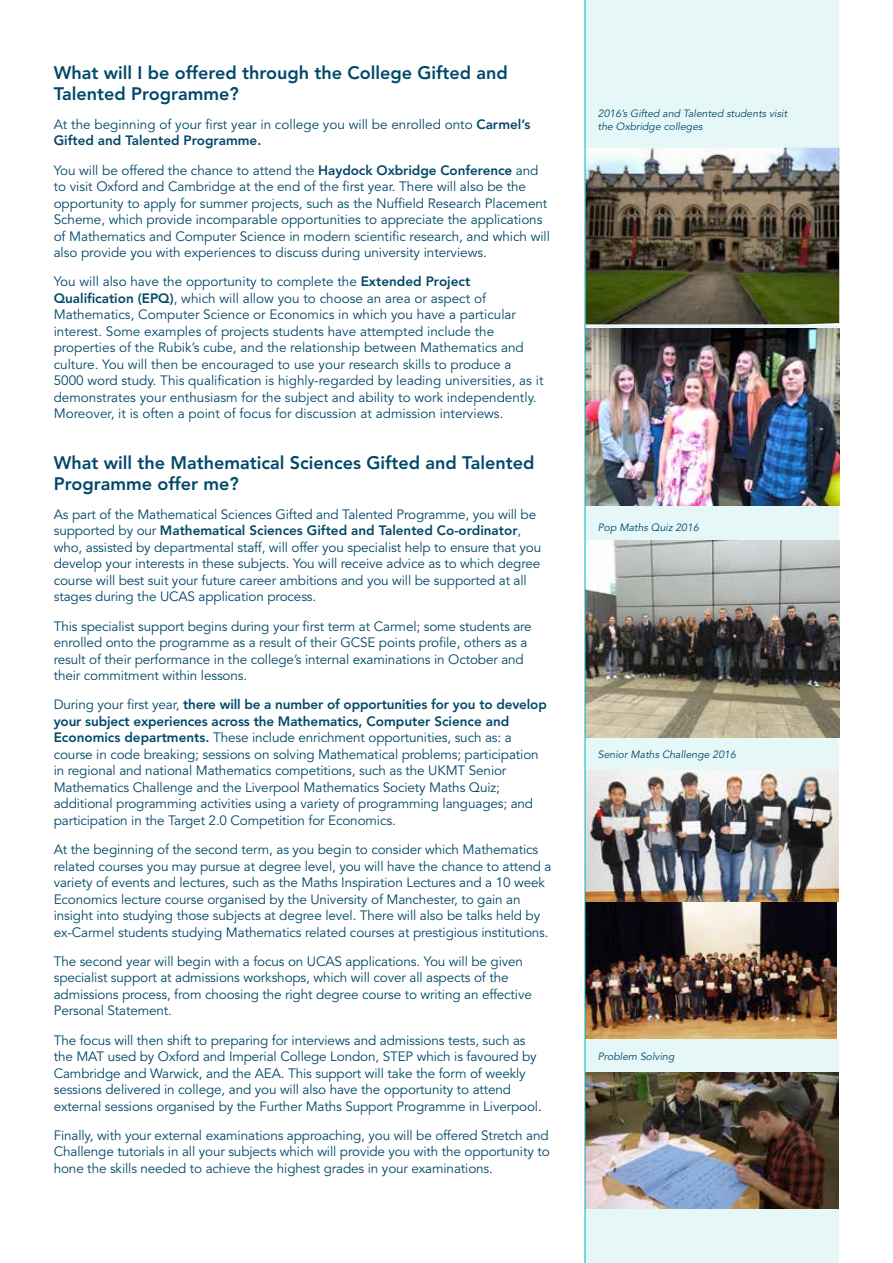
<style>
.page{position:relative;width:893px;height:1263px;background:#fff}
.page>*{position:absolute;margin:0;border:0;box-sizing:border-box;transform-origin:0 0}
.t1{font:800 18px/21px "Avenir";color:#004969}
.t2{font:13.5px/16.5px "Avenir";letter-spacing:-.01em;color:#004969}
.t3{font:italic 10.5px/13.5px "Avenir";color:#004969}
.s1{font-weight:800}
</style>
<div class="page">
<div style="left:585px;top:0;width:254px;height:1263px;background:#e6f7f8"></div>
<img style="left:586px;top:901px;width:251px;height:137px">
<img style="left:586px;top:1073px;width:253px;height:136px">
<img style="left:586px;top:770px;width:253px;height:131px">
<img style="left:586px;top:540px;width:253px;height:198px">
<img style="left:586px;top:148px;width:253px;height:176px">
<img style="left:586px;top:329px;width:253px;height:176px">
<hr style="left:585px;top:0;width:1px;height:1263px;background:#00b0bd">
<h1 class="t1" style="left:54px;top:62px;width:456px">What will I be offered through the College Gifted and<br>Talented Programme?</h1>
<p class="t2" style="left:54px;top:116px;width:478px">At the beginning of your first year in college you will be enrolled onto <span class="s1">Carmel’s<br>Gifted and Talented Programme.</span></p>
<p class="t2" style="left:54px;top:162px;width:498px">You will be offered the chance to attend the <span class="s1">Haydock Oxbridge Conference</span> and to visit Oxford and Cambridge at the end of the first year. There will also be the opportunity to apply for summer projects, such as the Nuffield Research Placement Scheme, which provide incomparable opportunities to appreciate the applications of Mathematics and Computer Science in modern scientific research, and which will also provide you with experiences to discuss during university interviews.</p>
<p class="t2" style="left:54px;top:274px;width:491px">You will also have the opportunity to complete the <span class="s1">Extended Project Qualification (EPQ)</span>, which will allow you to choose an area or aspect of Mathematics, Computer Science or Economics in which you have a particular interest. Some examples of projects students have attempted include the properties of the Rubik’s cube, and the relationship between Mathematics and culture. You will then be encouraged to use your research skills to produce a 5000 word study. This qualification is highly-regarded by leading universities, as it demonstrates your enthusiasm for the subject and ability to work independently.<br>Moreover, it is often a point of focus for discussion at admission interviews.</p>
<h1 class="t1" style="left:54px;top:452px;width:482px">What will the Mathematical Sciences Gifted and Talented<br>Programme offer me?</h1>
<p class="t2" style="left:54px;top:506px;width:489px">As part of the Mathematical Sciences Gifted and Talented Programme, you will be supported by our <span class="s1">Mathematical Sciences Gifted and Talented Co-ordinator</span>, who, assisted by departmental staff, will offer you specialist help to ensure that you develop your interests in these subjects. You will receive advice as to which degree course will best suit your future career ambitions and you will be supported at all stages during the UCAS application process.</p>
<p class="t2" style="left:54px;top:618px;width:480px">This specialist support begins during your first term at Carmel; some students are enrolled onto the programme as a result of their GCSE points profile, others as a result of their performance in the college’s internal examinations in October and their commitment within lessons.</p>
<p class="t2" style="left:54px;top:697px;width:495px">During your first year, <span class="s1">there will be a number of opportunities for you to develop your subject experiences across the Mathematics, Computer Science and Economics departments.</span> These include enrichment opportunities, such as: a course in code breaking; sessions on solving Mathematical problems; participation in regional and national Mathematics competitions, such as the UKMT Senior Mathematics Challenge and the Liverpool Mathematics Society Maths Quiz; additional programming activities using a variety of programming languages; and participation in the Target 2.0 Competition for Economics.</p>
<p class="t2" style="left:54px;top:842px;width:499px">At the beginning of the second term, as you begin to consider which Mathematics related courses you may pursue at degree level, you will have the chance to attend a variety of events and lectures, such as the Maths Inspiration Lectures and a 10 week Economics lecture course organised by the University of Manchester, to gain an insight into studying those subjects at degree level. There will also be talks held by ex-Carmel students studying Mathematics related courses at prestigious institutions.</p>
<p class="t2" style="left:54px;top:953px;width:480px">The second year will begin with a focus on UCAS applications. You will be given specialist support at admissions workshops, which will cover all aspects of the admissions process, from choosing the right degree course to writing an effective Personal Statement.</p>
<p class="t2" style="left:54px;top:1032px;width:490px">The focus will then shift to preparing for interviews and admissions tests, such as the MAT used by Oxford and Imperial College London, STEP which is favoured by Cambridge and Warwick, and the AEA. This support will take the form of weekly sessions delivered in college, and you will also have the opportunity to attend external sessions organised by the Further Maths Support Programme in Liverpool.</p>
<p class="t2" style="left:54px;top:1127px;width:498px;text-align:justify">Finally, with your external examinations approaching, you will be offered Stretch and Challenge tutorials in all your subjects which will provide you with the opportunity to hone the skills needed to achieve the highest grades in your examinations.</p>
<p class="t3" style="left:598px;top:107px;width:191px">2016’s Gifted and Talented students visit the Oxbridge colleges</p>
<p class="t3" style="left:598px;top:521px;width:102px">Pop Maths Quiz 2016</p>
<p class="t3" style="left:598px;top:748px;width:140px">Senior Maths Challenge 2016</p>
<p class="t3" style="left:598px;top:1049px;width:78px">Problem Solving</p>
</div>
